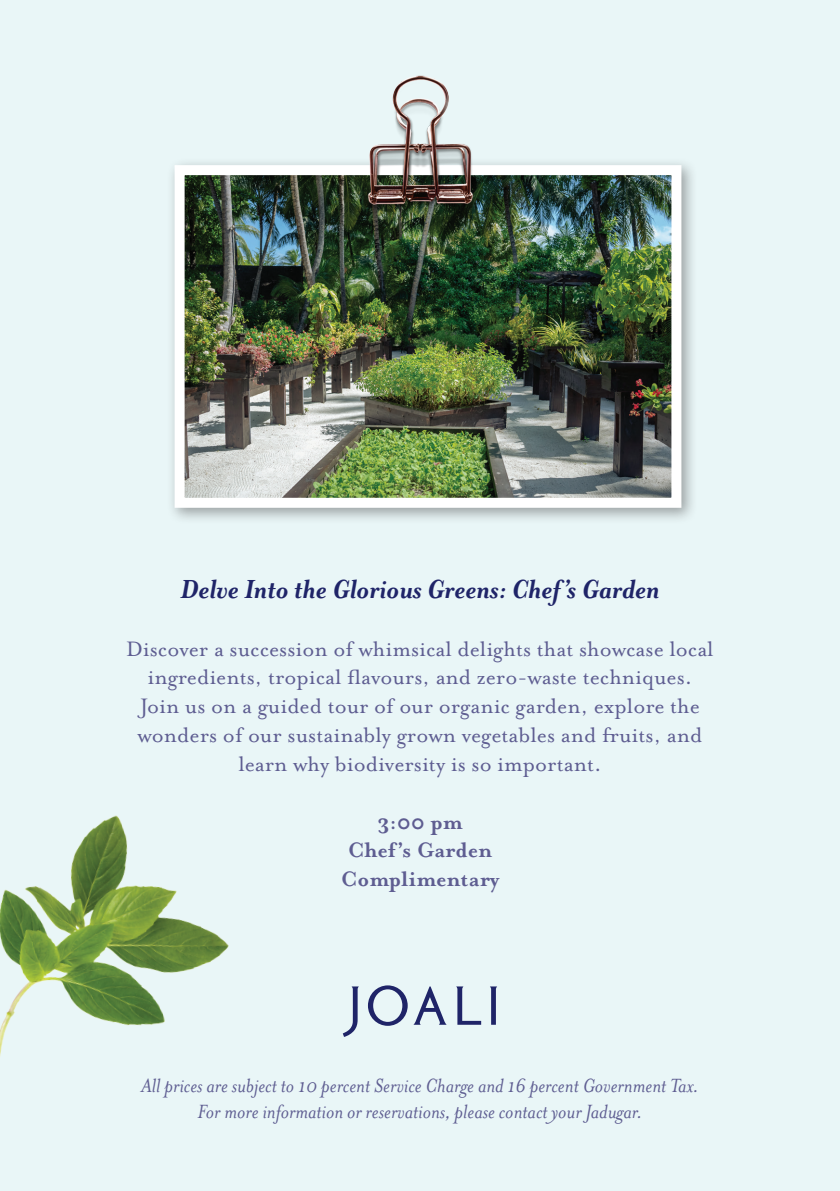
<style>
.page{position:relative;width:840px;height:1191px;background:#fff}
.page>*{position:absolute;margin:0;border:0;box-sizing:border-box;transform-origin:0 0}
.t1{font:italic 700 30px "Mrs Eaves OT";color:#1f2468}
.t2{font:24px/28.8px "Mrs Eaves OT";color:#5e5d91;text-align:center}
.t3{font:700 24px/28.8px "Mrs Eaves OT";color:#5e5d91;text-align:center}
.t4{font:italic 22px/26.4px "Mrs Eaves OT";color:#5e5d91;text-align:center}
</style>
<div class="page">
<div style="left:0;top:0;width:839px;height:1191px;background:#e9f6f7"></div>
<svg style="left:342px;top:985px;width:155px;height:52px"></svg>
<div style="left:166px;top:157px;width:532px;height:367px;background:#231f20;opacity:.4"></div>
<img style="left:185px;top:176px;width:485px;height:321px">
<div style="left:174px;top:165px;width:507px;height:343px;border:10px solid #fff"></div>
<img style="left:0;top:815px;width:229px;height:241px">
<img style="left:342px;top:75px;width:155px;height:163px">
<p class="t1" style="left:180px;top:573px;width:480px">Delve Into the Glorious Greens: Chef’s Garden</p>
<p class="t2" style="left:126px;top:634px;width:588px">Discover a succession of whimsical delights that showcase local ingredients, tropical flavours, and zero-waste techniques.<br>Join us on a guided tour of our organic garden, explore the wonders of our sustainably grown vegetables and fruits, and learn why biodiversity is so important.</p>
<p class="t3" style="left:340px;top:807px;width:160px">3:00 pm<br>Chef’s Garden<br>Complimentary</p>
<p class="t4" style="left:141px;top:1072px;width:558px">All prices are subject to 10 percent Service Charge and 16 percent Government Tax.<br>For more information or reservations, please contact your Jadugar.</p>
</div>
